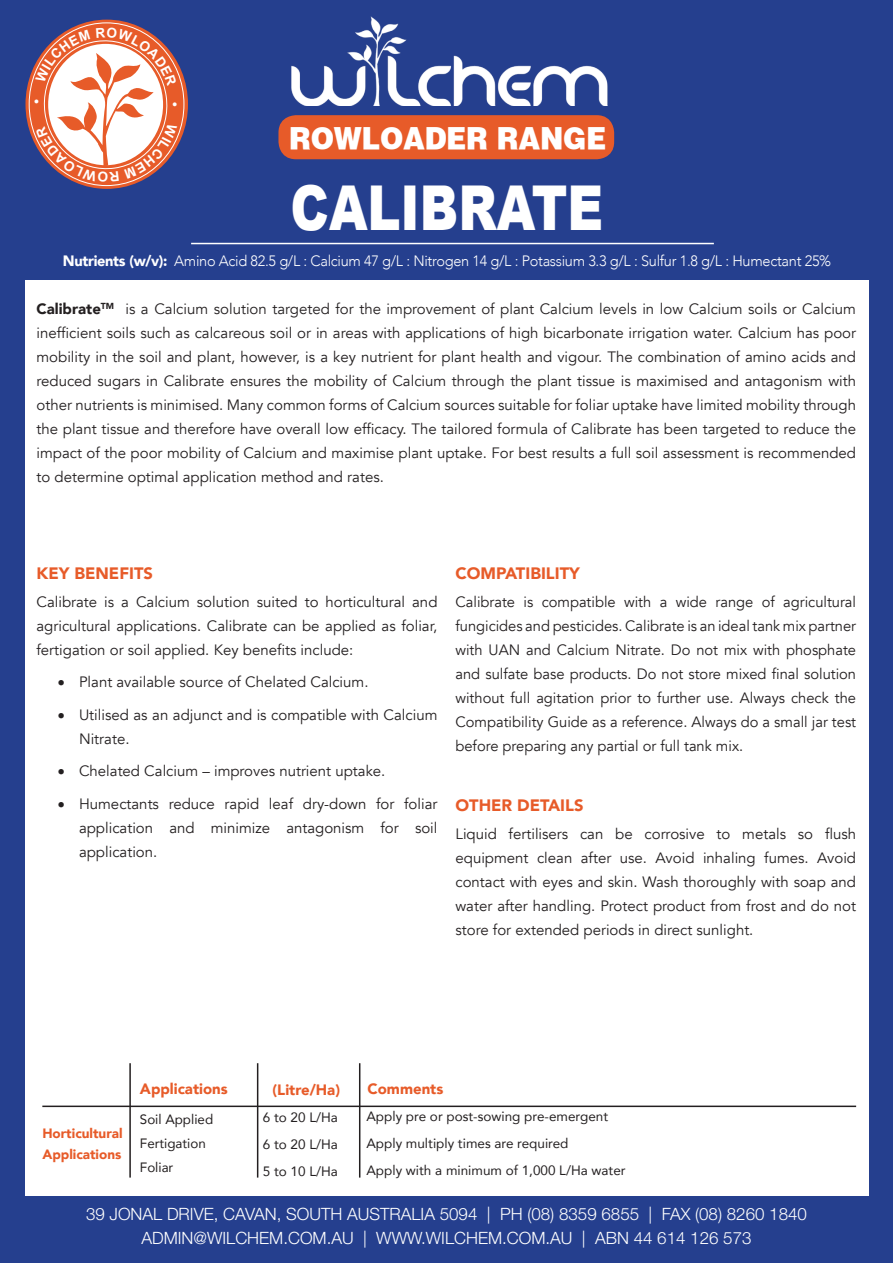
<style>
.page{position:relative;width:893px;height:1263px;background:#253f8e}
.page>*{position:absolute;margin:0;border:0;box-sizing:border-box;transform-origin:0 0}
.t1{font:900 61.8px "Arial";color:#fff;scale:.8 1}
.t2{font:900 29.85px "Helvetica";letter-spacing:-.01em;color:#fff;scale:.94 1}
.t3{font:300 16.95px "Helvetica Neue LT Std";color:#fff}
.t4{font:900 16.5px "Avenir";color:#e75b29}
.List_Paragraph{font:15px/24px "Avenir";color:#231f20;text-align:justify}
.t5{font:300 15px "Avenir";letter-spacing:-.02em;color:#fff}
.t6{font:900 15px "Avenir";color:#e75b29}
.t7{font:13.5px "Avenir";color:#231f20}
.t8{font:900 13.5px/21px "Avenir";color:#e75b29}
.s1{font-weight:900}
</style>
<div class="page">
<div style="left:25px;top:280px;width:844px;height:916px;background:#fff"></div>
<svg style="left:26px;top:20px;width:162px;height:169px;background:#e77046"></svg>
<img style="left:291px;top:16px;width:317px;height:90px">
<div style="left:278px;top:115px;width:336px;height:44px;background:#e75b29;border-radius:17px"></div>
<hr style="left:191px;top:243px;width:523px;height:1px;background:#fff">
<hr style="left:257px;top:1063px;width:1px;height:114px;background:#231f20">
<hr style="left:359px;top:1063px;width:1px;height:114px;background:#231f20">
<hr style="left:129px;top:1063px;width:2px;height:114px;background:#231f20">
<hr style="left:42px;top:1105px;width:814px;height:2px;background:#231f20">
<svg style="left:34px;top:28px;width:143px;height:154px;background:#de9f8f"></svg>
<p class="t2" style="left:289px;top:119px;width:339px">ROWLOADER RANGE</p>
<p class="t1" style="left:290px;top:163px;width:393px">CALIBRATE</p>
<p class="t5" style="left:63px;top:252px;width:770px"><span class="s1">Nutrients (w/v):</span> Amino Acid 82.5 g/L : Calcium 47 g/L : Nitrogen 14 g/L : Potassium 3.3 g/L : Sulfur 1.8 g/L : Humectant 25%</p>
<p class="List_Paragraph" style="left:37px;top:297px;width:821px"><span class="s1">Calibrate</span><sup>TM</sup> is a Calcium solution targeted for the improvement of plant Calcium levels in low Calcium soils or Calcium inefficient soils such as calcareous soil or in areas with applications of high bicarbonate irrigation water. Calcium has poor mobility in the soil and plant, however, is a key nutrient for plant health and vigour. The combination of amino acids and reduced sugars in Calibrate ensures the mobility of Calcium through the plant tissue is maximised and antagonism with other nutrients is minimised. Many common forms of Calcium sources suitable for foliar uptake have limited mobility through the plant tissue and therefore have overall low efficacy. The tailored formula of Calibrate has been targeted to reduce the impact of the poor mobility of Calcium and maximise plant uptake. For best results a full soil assessment is recommended to determine optimal application method and rates.</p>
<p class="t4" style="left:37px;top:559px;width:118px">KEY BENEFITS</p>
<p class="List_Paragraph" style="left:37px;top:590px;width:402px">Calibrate is a Calcium solution suited to horticultural and agricultural applications. Calibrate can be applied as foliar, fertigation or soil applied. Key benefits include:</p>
<p class="List_Paragraph" style="left:58px;top:670px;width:312px">• Plant available source of Chelated Calcium.</p>
<p class="List_Paragraph" style="left:79px;top:703px;width:360px;text-indent:-21px">• Utilised as an adjunct and is compatible with Calcium<br>Nitrate.</p>
<p class="List_Paragraph" style="left:58px;top:759px;width:329px">• Chelated Calcium – improves nutrient uptake.</p>
<p class="List_Paragraph" style="left:79px;top:792px;width:360px;text-indent:-21px">• Humectants reduce rapid leaf dry-down for foliar application and minimize antagonism for soil application.</p>
<p class="t4" style="left:455px;top:559px;width:126px">COMPATIBILITY</p>
<p class="List_Paragraph" style="left:455px;top:590px;width:402px">Calibrate is compatible with a wide range of agricultural fungicides and pesticides. Calibrate is an ideal tank mix partner with UAN and Calcium Nitrate. Do not mix with phosphate and sulfate base products. Do not store mixed final solution without full agitation prior to further use. Always check the Compatibility Guide as a reference. Always do a small jar test before preparing any partial or full tank mix.</p>
<p class="t4" style="left:455px;top:791px;width:130px">OTHER DETAILS</p>
<p class="List_Paragraph" style="left:455px;top:822px;width:402px">Liquid fertilisers can be corrosive to metals so flush equipment clean after use. Avoid inhaling fumes. Avoid contact with eyes and skin. Wash thoroughly with soap and water after handling. Protect product from frost and do not store for extended periods in direct sunlight.</p>
<p class="t6" style="left:140px;top:1075px;width:89px">Applications</p>
<p class="t6" style="left:273px;top:1077px;width:69px">(Litre/Ha)</p>
<p class="t6" style="left:368px;top:1076px;width:77px">Comments</p>
<p class="t8" style="left:42px;top:1123px;width:82px">Horticultural<br>Applications</p>
<p class="t7" style="left:140px;top:1108px;width:75px">Soil Applied</p>
<p class="t7" style="left:140px;top:1132px;width:67px">Fertigation</p>
<p class="t7" style="left:140px;top:1156px;width:35px">Foliar</p>
<p class="t7" style="left:263px;top:1106px;width:77px">6 to 20 L/Ha</p>
<p class="t7" style="left:263px;top:1133px;width:77px">6 to 20 L/Ha</p>
<p class="t7" style="left:263px;top:1160px;width:77px">5 to 10 L/Ha</p>
<p class="t7" style="left:366px;top:1106px;width:243px">Apply pre or post-sowing pre-emergent</p>
<p class="t7" style="left:366px;top:1133px;width:204px">Apply multiply times are required</p>
<p class="t7" style="left:366px;top:1160px;width:261px">Apply with a minimum of 1,000 L/Ha water</p>
<p class="t3" style="left:86px;top:1203px;width:722px">39 JONAL DRIVE, CAVAN, SOUTH AUSTRALIA 5094 | PH (08) 8359 6855 | FAX (08) 8260 1840</p>
<p class="t3" style="left:141px;top:1227px;width:612px">ADMIN@WILCHEM.COM.AU | WWW.WILCHEM.COM.AU | ABN 44 614 126 573</p>
</div>
